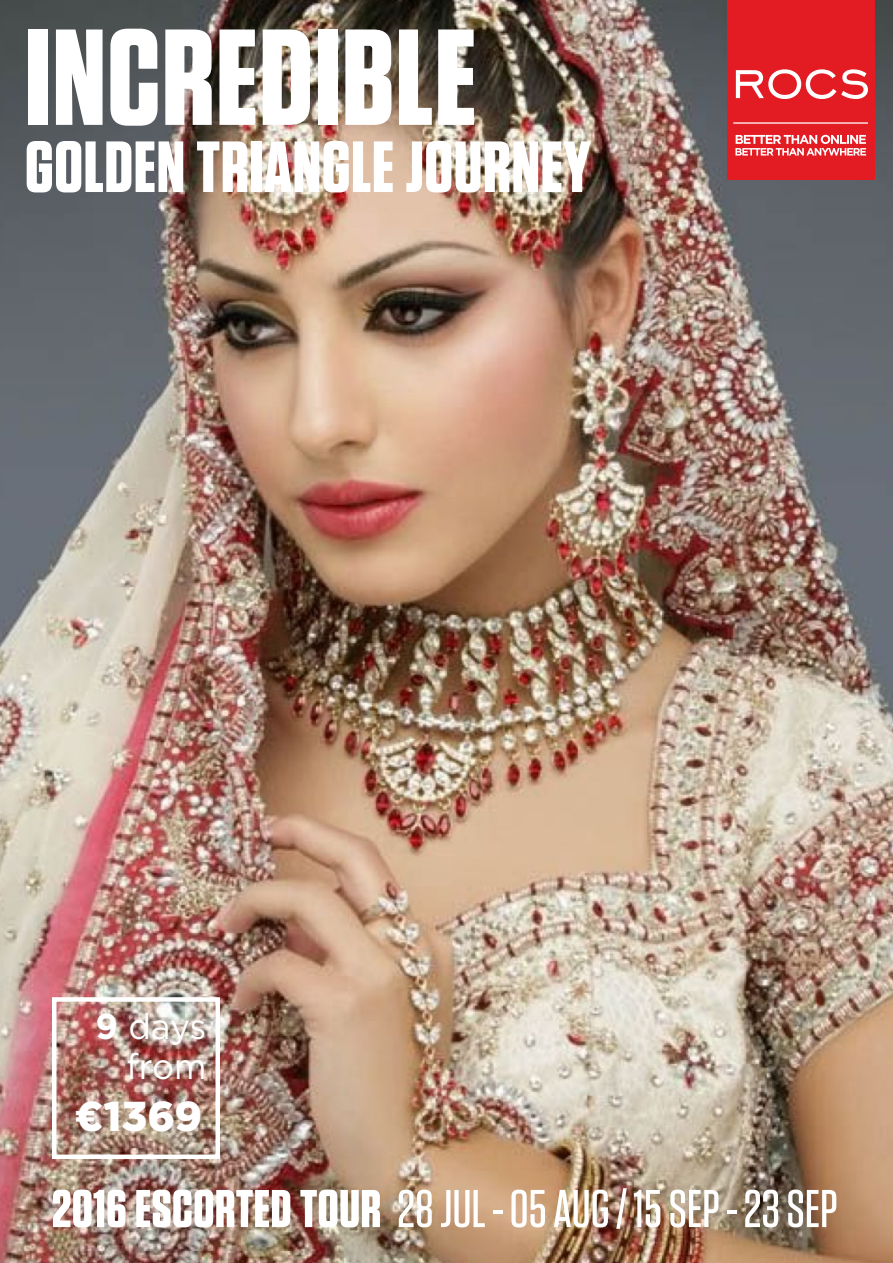
<style>
.page{position:relative;width:893px;height:1263px;background:#fff}
.page>*{position:absolute;margin:0;border:0;box-sizing:border-box;transform-origin:0 0}
.t1{font:700 136.2px "Tungsten";letter-spacing:.01em;color:#fff}
.t2{font:700 72.3px "Tungsten";letter-spacing:.01em;color:#fff}
.t3{font:500 53.1px "Tungsten";color:#fff}
.t4{font:900 41.7px "Gotham";color:#fff}
.t5{font:35.85px/40.3px "Gotham";letter-spacing:-.01em;color:#fff;text-align:right;scale:.95 1}
.s1{font-weight:700}
</style>
<div class="page">
<img style="left:0;top:0;width:893px;height:1263px">
<div style="left:52px;top:997px;width:168px;height:162px;border:4px solid #fff"></div>
<div style="left:727px;top:0;width:147px;height:179px;background:#e31b23"></div>
<svg style="left:736px;top:69px;width:132px;height:30px"></svg>
<svg style="left:735px;top:135px;width:131px;height:21px"></svg>
<hr style="left:733px;top:122px;width:135px;height:2px;background:#fff">
<h1 class="t1" style="left:25px;top:5px;width:453px">INCREDIBLE</h1>
<h2 class="t2" style="left:25px;top:128px;width:567px">gOLDEN TRIANGLE JOURNEY</h2>
<p class="t5" style="left:96px;top:1005px;width:118px"><span class="s1">9</span> DAYS<br>FROM</p>
<p class="t4" style="left:75px;top:1087px;width:129px">€1369</p>
<p class="t3" style="left:52px;top:1181px;width:787px"><span class="s1">2016 ESCORTED TOUR</span> 28 JUL - 05 AUG / 15 SEP - 23 SEP</p>
</div>
